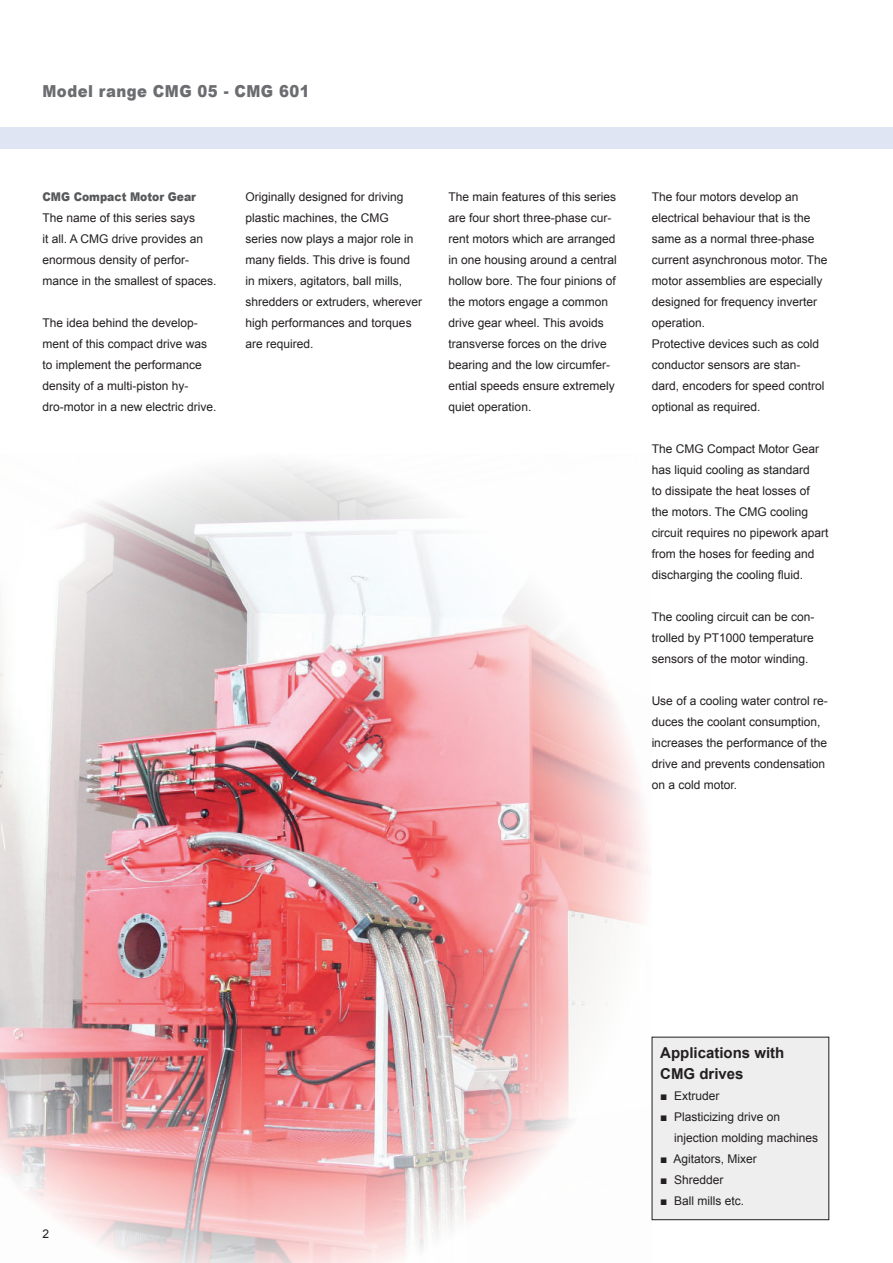
<style>
.page{position:relative;width:893px;height:1263px;background:#fff}
.page>*{position:absolute;margin:0;border:0;box-sizing:border-box;transform-origin:0 0}
.t1{font:900 16.5px "Arial";letter-spacing:.03em;color:#6c6d70;scale:.9 1}
.t2{font:700 15px/21px "Arial";color:#231f20}
.t3{font:12px/21px "Arial";color:#231f20}
.t4{font:900 12px "Arial";color:#57585a;scale:.9 1}
</style>
<div class="page">
<img style="left:0;top:463px;width:652px;height:800px">
<div style="left:0;top:128px;width:893px;height:21px;background:#e0e5f3"></div>
<div style="left:652px;top:1037px;width:177px;height:183px;background:#eeeeef"></div>
<h1 class="t1" style="left:43px;top:79px;width:298px">Model range CMG 05 - CMG 601</h1>
<p class="t4" style="left:43px;top:188px;width:172px">CMG Compact Motor Gear</p>
<p class="t3" style="left:43px;top:207px;width:176px">The name of this series says<br>it all. A CMG drive provides an enormous density of perfor&shy;mance in the smallest of spaces.</p>
<p class="t3" style="left:43px;top:312px;width:176px">The idea behind the develop&shy;ment of this compact drive was to implement the performance density of a multi-piston hy&shy;dro-motor in a new electric drive.</p>
<p class="t3" style="left:246px;top:186px;width:178px">Originally designed for driving plastic machines, the CMG series now plays a major role in many fields. This drive is found in mixers, agitators, ball mills, shredders or extruders, wherever high performances and torques are required.</p>
<p class="t3" style="left:449px;top:186px;width:170px">The main features of this series are four short three-phase cur&shy;rent motors which are arranged in one housing around a central hollow bore. The four pinions of the motors engage a common drive gear wheel. This avoids transverse forces on the drive bearing and the low circumfer&shy;ential speeds ensure extremely quiet operation.</p>
<p class="t3" style="left:652px;top:186px;width:177px">The four motors develop an electrical behaviour that is the same as a normal three-phase current asynchronous motor. The motor assemblies are especially designed for frequency inverter operation.<br>Protective devices such as cold conductor sensors are stan&shy;dard, encoders for speed control optional as required.</p>
<p class="t3" style="left:652px;top:438px;width:178px">The CMG Compact Motor Gear has liquid cooling as standard<br>to dissipate the heat losses of the motors. The CMG cooling circuit requires no pipework apart from the hoses for feeding and discharging the cooling fluid.</p>
<p class="t3" style="left:652px;top:606px;width:164px;text-align:justify">The cooling circuit can be con&shy;trolled by PT1000 temperature sensors of the motor winding.</p>
<p class="t3" style="left:652px;top:690px;width:178px">Use of a cooling water control re&shy;duces the coolant consumption, increases the performance of the drive and prevents condensation on a cold motor.</p>
<p class="t3" style="left:43px;top:1223px;width:8px">2</p>
<p class="t2" style="left:660px;top:1042px;width:126px">Applications with<br>CMG drives</p>
<p class="t3" style="left:660px;top:1085px;width:61px">■ Extruder</p>
<p class="t3" style="left:674px;top:1106px;width:146px;text-indent:-14px">■ Plasticizing drive on injection molding machines</p>
<p class="t3" style="left:660px;top:1148px;width:98px">■ Agitators, Mixer</p>
<p class="t3" style="left:660px;top:1169px;width:65px">■ Shredder</p>
<p class="t3" style="left:660px;top:1190px;width:85px">■ Ball mills etc.</p>
</div>
